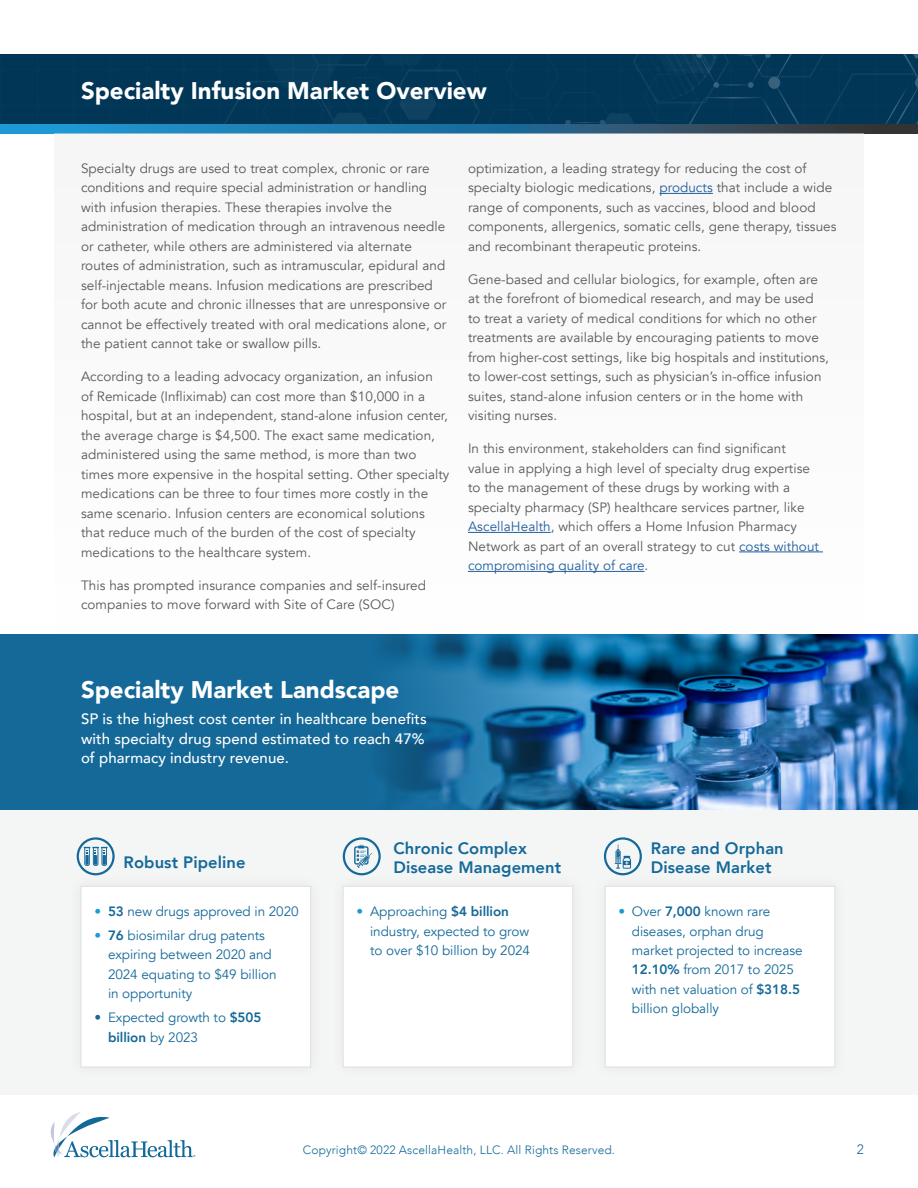
<style>
.page{position:relative;width:918px;height:1188px;background:#fff}
.page>*{position:absolute;margin:0;border:0;box-sizing:border-box;transform-origin:0 0}
.t1{font:900 24px "Avenir";color:#fff}
.t2{font:800 16.5px/19.5px "Avenir";letter-spacing:.005em;color:#146999}
.t3{font:500 15px/19.5px "Avenir";letter-spacing:.005em;color:#fff}
.t4{font:13.5px/19.5px "Avenir";letter-spacing:.005em;color:#58595b}
.t5{font:13.5px/19.5px "Avenir";letter-spacing:-.005em;color:#146999}
.t6{font:300 13.5px "Avenir";color:#146999}
.t7{font:300 12px "Avenir";letter-spacing:.01em;color:#146999}
.s1{color:#215e9e}
.s2{font-weight:800;color:#1c9ad6}
.s3{font-weight:800}
</style>
<div class="page">
<div style="left:0;top:54px;width:918px;height:70px;background:#013657"></div>
<hr style="left:1px;top:54px;width:1px;height:70px;background:#fff">
<hr style="left:37px;top:54px;width:1px;height:70px;background:#fff">
<hr style="left:74px;top:54px;width:1px;height:70px;background:#fff">
<hr style="left:110px;top:54px;width:1px;height:70px;background:#fff">
<hr style="left:147px;top:54px;width:1px;height:70px;background:#fff">
<hr style="left:183px;top:54px;width:1px;height:70px;background:#fff">
<hr style="left:0;top:69px;width:918px;height:1px;background:#fff">
<hr style="left:0;top:106px;width:918px;height:1px;background:#fff">
<svg style="left:34px;top:66px;width:8px;height:7px"></svg>
<svg style="left:71px;top:66px;width:7px;height:7px"></svg>
<svg style="left:107px;top:66px;width:8px;height:7px"></svg>
<svg style="left:144px;top:66px;width:7px;height:7px"></svg>
<svg style="left:180px;top:66px;width:8px;height:7px"></svg>
<svg style="left:0;top:102px;width:5px;height:8px"></svg>
<svg style="left:34px;top:102px;width:8px;height:8px"></svg>
<svg style="left:71px;top:102px;width:7px;height:8px"></svg>
<svg style="left:107px;top:102px;width:8px;height:8px"></svg>
<svg style="left:144px;top:102px;width:7px;height:8px"></svg>
<svg style="left:180px;top:102px;width:8px;height:8px"></svg>
<svg style="left:217px;top:54px;width:701px;height:70px"></svg>
<svg style="left:0;top:124px;width:918px;height:9px;background:#266a90"></svg>
<div style="left:54px;top:133px;width:810px;height:509px;background:#fafafa"></div>
<hr style="left:659px;top:193px;width:54px;height:1px;background:#215e9e">
<hr style="left:468px;top:532px;width:83px;height:1px;background:#215e9e">
<hr style="left:739px;top:552px;width:84px;height:1px;background:#215e9e">
<hr style="left:468px;top:571px;width:177px;height:1px;background:#215e9e">
<svg style="left:51px;top:1112px;width:144px;height:45px"></svg>
<div style="left:0;top:770px;width:918px;height:324px;background:#f4f5f5"></div>
<div style="left:0;top:634px;width:918px;height:176px;background:#146999"></div>
<img style="left:380px;top:634px;width:538px;height:176px">
<svg style="left:604px;top:837px;width:38px;height:36px"></svg>
<div style="left:81px;top:886px;width:230px;height:181px;background:#fff;border:1px solid #e0e0e0"></div>
<div style="left:343px;top:886px;width:230px;height:181px;background:#fff;border:1px solid #e0e0e0"></div>
<div style="left:605px;top:886px;width:230px;height:181px;background:#fff;border:1px solid #e0e0e0"></div>
<svg style="left:343px;top:837px;width:38px;height:38px"></svg>
<svg style="left:77px;top:837px;width:38px;height:38px"></svg>
<h1 class="t1" style="left:81px;top:70px;width:407px">Specialty Infusion Market Overview</h1>
<p class="t4" style="left:81px;top:159px;width:367px">Specialty drugs are used to treat complex, chronic or rare conditions and require special administration or handling with infusion therapies. These therapies involve the administration of medication through an intravenous needle or catheter, while others are administered via alternate routes of administration, such as intramuscular, epidural and self-injectable means. Infusion medications are prescribed for both acute and chronic illnesses that are unresponsive or cannot be effectively treated with oral medications alone, or the patient cannot take or swallow pills.</p>
<p class="t4" style="left:81px;top:367px;width:370px">According to a leading advocacy organization, an infusion<br>of Remicade (Infliximab) can cost more than $10,000 in a hospital, but at an independent, stand-alone infusion center, the average charge is $4,500. The exact same medication, administered using the same method, is more than two times more expensive in the hospital setting. Other specialty medications can be three to four times more costly in the same scenario. Infusion centers are economical solutions that reduce much of the burden of the cost of specialty medications to the healthcare system.</p>
<p class="t4" style="left:81px;top:576px;width:347px">This has prompted insurance companies and self-insured companies to move forward with Site of Care (SOC)</p>
<p class="t4" style="left:468px;top:159px;width:370px">optimization, a leading strategy for reducing the cost of specialty biologic medications, <span class="s1">products</span> that include a wide range of components, such as vaccines, blood and blood components, allergenics, somatic cells, gene therapy, tissues and recombinant therapeutic proteins.</p>
<p class="t4" style="left:468px;top:270px;width:363px">Gene-based and cellular biologics, for example, often are at the forefront of biomedical research, and may be used to treat a variety of medical conditions for which no other treatments are available by encouraging patients to move from higher-cost settings, like big hospitals and institutions, to lower-cost settings, such as physician’s in-office infusion suites, stand-alone infusion centers or in the home with visiting nurses.</p>
<p class="t4" style="left:468px;top:439px;width:353px">In this environment, stakeholders can find significant value in applying a high level of specialty drug expertise to the management of these drugs by working with a specialty pharmacy (SP) healthcare services partner, like <span class="s1">AscellaHealth</span>, which offers a Home Infusion Pharmacy Network as part of an overall strategy to cut <span class="s1">costs without compromising quality of care</span>.</p>
<h1 class="t1" style="left:81px;top:669px;width:320px">Specialty Market Landscape</h1>
<p class="t3" style="left:81px;top:709px;width:347px">SP is the highest cost center in healthcare benefits with specialty drug spend estimated to reach 47% of pharmacy industry revenue.</p>
<p class="t2" style="left:124px;top:852px;width:123px">Robust Pipeline</p>
<p class="t5" style="left:94px;top:902px;width:206px"><span class="s2">•</span> <span class="s3">53</span> new drugs approved in 2020</p>
<p class="t5" style="left:108px;top:926px;width:170px;text-indent:-14px"><span class="s2">•</span> <span class="s3">76</span> biosimilar drug patents expiring between 2020 and<br>2024 equating to $49 billion in opportunity</p>
<p class="t5" style="left:108px;top:1008px;width:155px;text-indent:-14px">• Expected growth to <span class="s3">$505 billion</span> by 2023</p>
<p class="t2" style="left:394px;top:838px;width:169px">Chronic Complex<br>Disease Management</p>
<p class="t2" style="left:651px;top:838px;width:134px">Rare and Orphan<br>Disease Market</p>
<p class="t5" style="left:370px;top:902px;width:162px;text-indent:-14px"><span class="s2">•</span> Approaching <span class="s3">$4 billion </span>industry, expected to grow to over $10 billion by 2024</p>
<p class="t5" style="left:632px;top:902px;width:172px;text-indent:-14px"><span class="s2">•</span> Over <span class="s3">7,000</span> known rare diseases, orphan drug market projected to increase<br><span class="s3">12.10%</span> from 2017 to 2025 with net valuation of <span class="s3">$318.5 </span>billion globally</p>
<p class="t7" style="left:303px;top:1143px;width:314px">Copyright© 2022 AscellaHealth, LLC. All Rights Reserved.</p>
<p class="t6" style="left:857px;top:1142px;width:9px">2</p>
</div>
